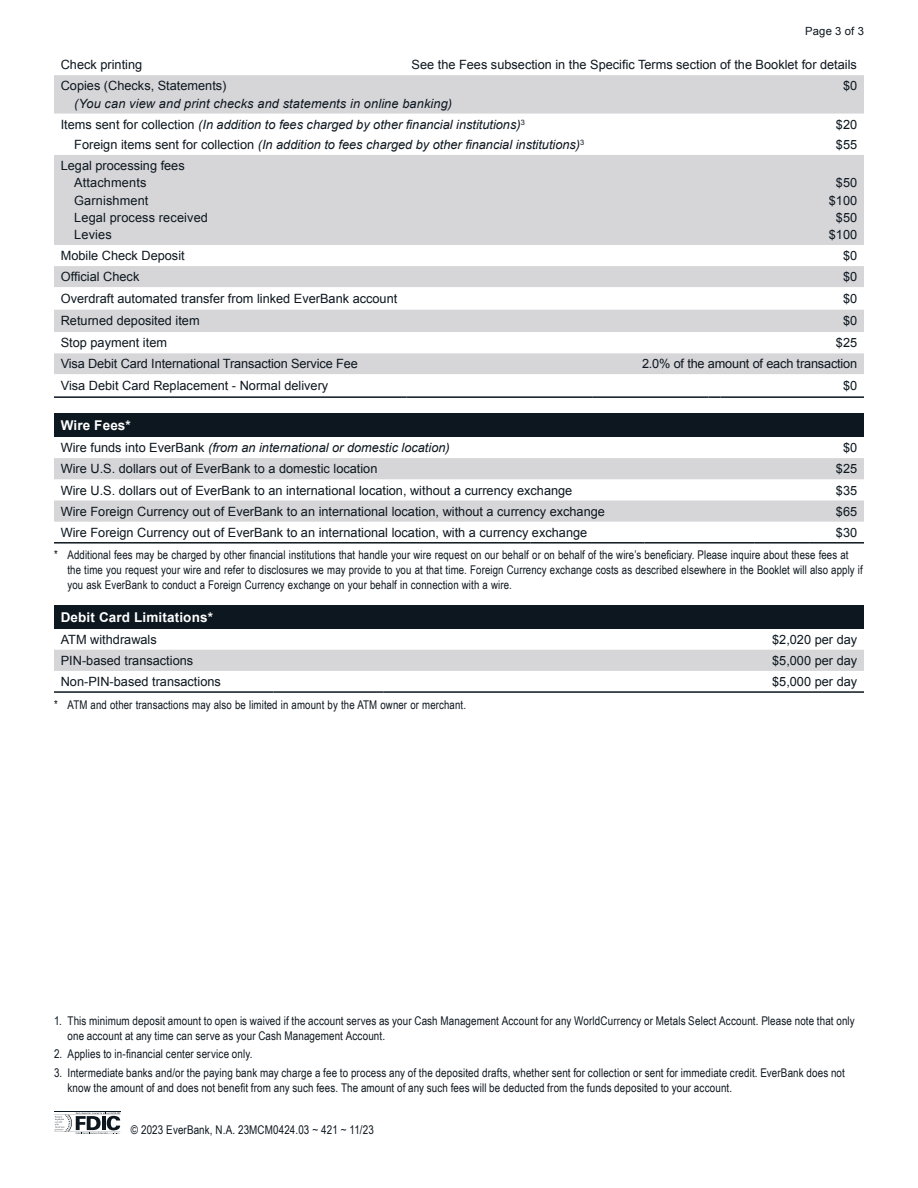
<style>
.page{position:relative;width:918px;height:1188px;background:#fff}
.page>*{position:absolute;margin:0;border:0;box-sizing:border-box;transform-origin:0 0}
._12C_Table_Section_Column_Head__FGC_9_11{font:700 13.5px "Arial";letter-spacing:.01em;color:#fff}
._08_Body{font:12.75px "Arial";color:#0d171f}
._08_Body-2{font:italic 12.75px "Arial";color:#0d171f}
._10_Bullet{font:12.75px "Arial";color:#0d171f}
.t1{font:12px/15.5px "Arial Narrow";letter-spacing:.01em;color:#0d171f}
.t2{font:11.25px "Arial";letter-spacing:.01em;color:#0d171f}
.s1{font-style:normal}
</style>
<div class="page">
<svg style="left:54px;top:75px;width:810px;height:212px;fill:#d6d6d9"></svg>
<svg style="left:54px;top:309px;width:810px;height:65px;fill:#d6d6d9"></svg>
<hr style="left:54px;top:396px;width:353px;height:2px;background:#0d171f">
<hr style="left:407px;top:396px;width:185px;height:2px;background:#0d171f">
<hr style="left:592px;top:396px;width:117px;height:2px;background:#0d171f">
<svg style="left:709px;top:396px;width:11px;height:2px"></svg>
<hr style="left:720px;top:396px;width:144px;height:2px;background:#0d171f">
<div style="left:54px;top:414px;width:810px;height:23px;background:#0d171f"></div>
<svg style="left:54px;top:458px;width:810px;height:64px;fill:#d6d6d9"></svg>
<hr style="left:809px;top:542px;width:55px;height:2px;background:#0d171f">
<hr style="left:54px;top:542px;width:476px;height:2px;background:#0d171f">
<hr style="left:530px;top:542px;width:114px;height:2px;background:#0d171f">
<hr style="left:644px;top:542px;width:110px;height:2px;background:#0d171f">
<hr style="left:754px;top:542px;width:55px;height:2px;background:#0d171f">
<div style="left:54px;top:605px;width:810px;height:24px;background:#0d171f"></div>
<div style="left:54px;top:650px;width:810px;height:21px;background:#d6d6d9"></div>
<hr style="left:54px;top:691px;width:220px;height:2px;background:#0d171f">
<hr style="left:274px;top:691px;width:109px;height:2px;background:#0d171f">
<hr style="left:383px;top:691px;width:481px;height:2px;background:#0d171f">
<hr style="left:54px;top:1111px;width:66px;height:1px;background:#0d171f">
<svg style="left:54px;top:1112px;width:66px;height:22px"></svg>
<p class="t2" style="left:805px;top:24px;width:60px">Page 3 of 3</p>
<p class="_08_Body" style="left:61px;top:56px;width:83px">Check printing</p>
<p class="_08_Body" style="left:412px;top:56px;width:447px">See the Fees subsection in the Specific Terms section of the Booklet for details</p>
<p class="_08_Body" style="left:61px;top:78px;width:167px">Copies (Checks, Statements)</p>
<p class="_08_Body-2" style="left:74px;top:95px;width:379px">(You can view and print checks and statements in online banking)</p>
<p class="_10_Bullet" style="left:843px;top:78px;width:16px">$0</p>
<p class="_08_Body-2" style="left:61px;top:116px;width:466px"><span class="s1">Items sent for collection</span> (In addition to fees charged by other financial institutions)<sup>3</sup></p>
<p class="_08_Body-2" style="left:74px;top:136px;width:512px"><span class="s1">Foreign items sent for collection</span> (In addition to fees charged by other financial institutions)<sup>3</sup></p>
<p class="_08_Body" style="left:61px;top:157px;width:126px">Legal processing fees</p>
<p class="_08_Body" style="left:74px;top:175px;width:74px">Attachments</p>
<p class="_08_Body" style="left:74px;top:192px;width:76px">Garnishment</p>
<p class="_08_Body" style="left:74px;top:209px;width:135px">Legal process received</p>
<p class="_08_Body" style="left:74px;top:226px;width:39px">Levies</p>
<p class="_10_Bullet" style="left:836px;top:116px;width:23px">$20</p>
<p class="_10_Bullet" style="left:836px;top:136px;width:23px">$55</p>
<p class="_10_Bullet" style="left:836px;top:175px;width:23px">$50</p>
<p class="_10_Bullet" style="left:829px;top:192px;width:30px">$100</p>
<p class="_10_Bullet" style="left:836px;top:209px;width:23px">$50</p>
<p class="_10_Bullet" style="left:829px;top:226px;width:30px">$100</p>
<p class="_08_Body" style="left:61px;top:247px;width:125px">Mobile Check Deposit</p>
<p class="_10_Bullet" style="left:843px;top:247px;width:16px">$0</p>
<p class="_08_Body" style="left:61px;top:269px;width:80px">Official Check</p>
<p class="_10_Bullet" style="left:843px;top:269px;width:16px">$0</p>
<p class="_08_Body" style="left:61px;top:290px;width:338px">Overdraft automated transfer from linked EverBank account</p>
<p class="_10_Bullet" style="left:843px;top:290px;width:16px">$0</p>
<p class="_08_Body" style="left:61px;top:313px;width:140px">Returned deposited item</p>
<p class="_10_Bullet" style="left:843px;top:312px;width:16px">$0</p>
<p class="_08_Body" style="left:61px;top:334px;width:108px">Stop payment item</p>
<p class="_10_Bullet" style="left:836px;top:334px;width:23px">$25</p>
<p class="_08_Body" style="left:61px;top:356px;width:299px">Visa Debit Card International Transaction Service Fee</p>
<p class="_08_Body" style="left:642px;top:356px;width:217px">2.0% of the amount of each transaction</p>
<p class="_08_Body" style="left:61px;top:378px;width:269px">Visa Debit Card Replacement - Normal delivery</p>
<p class="_10_Bullet" style="left:843px;top:378px;width:16px">$0</p>
<p class="_12C_Table_Section_Column_Head__FGC_9_11" style="left:61px;top:417px;width:72px">Wire Fees*</p>
<p class="_08_Body-2" style="left:61px;top:439px;width:391px"><span class="s1">Wire funds into EverBank</span> (from an international or domestic location)</p>
<p class="_10_Bullet" style="left:843px;top:439px;width:16px">$0</p>
<p class="_08_Body" style="left:61px;top:461px;width:318px">Wire U.S. dollars out of EverBank to a domestic location</p>
<p class="_10_Bullet" style="left:836px;top:461px;width:23px">$25</p>
<p class="_08_Body" style="left:61px;top:482px;width:513px">Wire U.S. dollars out of EverBank to an international location, without a currency exchange</p>
<p class="_10_Bullet" style="left:836px;top:482px;width:23px">$35</p>
<p class="_08_Body" style="left:61px;top:503px;width:546px">Wire Foreign Currency out of EverBank to an international location, without a currency exchange</p>
<p class="_10_Bullet" style="left:836px;top:503px;width:23px">$65</p>
<p class="_08_Body" style="left:61px;top:524px;width:528px">Wire Foreign Currency out of EverBank to an international location, with a currency exchange</p>
<p class="_10_Bullet" style="left:836px;top:524px;width:23px">$30</p>
<p class="t1" style="left:68px;top:546px;width:797px;text-indent:-14px">* Additional fees may be charged by other financial institutions that handle your wire request on our behalf or on behalf of the wire’s beneficiary. Please inquire about these fees at the time you request your wire and refer to disclosures we may provide to you at that time. Foreign Currency exchange costs as described elsewhere in the Booklet will also apply if you ask EverBank to conduct a Foreign Currency exchange on your behalf in connection with a wire.</p>
<p class="_12C_Table_Section_Column_Head__FGC_9_11" style="left:61px;top:608px;width:154px">Debit Card Limitations*</p>
<p class="_08_Body" style="left:61px;top:631px;width:98px">ATM withdrawals</p>
<p class="_10_Bullet" style="left:772px;top:631px;width:87px">$2,020 per day</p>
<p class="_08_Body" style="left:61px;top:652px;width:134px">PIN-based transactions</p>
<p class="_10_Bullet" style="left:772px;top:652px;width:87px">$5,000 per day</p>
<p class="_08_Body" style="left:61px;top:673px;width:162px">Non-PIN-based transactions</p>
<p class="_10_Bullet" style="left:772px;top:673px;width:87px">$5,000 per day</p>
<p class="t1" style="left:54px;top:696px;width:414px">* ATM and other transactions may also be limited in amount by the ATM owner or merchant.</p>
<p class="t1" style="left:68px;top:1013px;width:789px;line-height:15px;text-indent:-14px">1. This minimum deposit amount to open is waived if the account serves as your Cash Management Account for any WorldCurrency or Metals Select Account. Please note that only one account at any time can serve as your Cash Management Account.</p>
<p class="t1" style="left:54px;top:1046px;width:200px">2. Applies to in-financial center service only.</p>
<p class="t1" style="left:68px;top:1065px;width:779px;line-height:15px;text-indent:-14px">3. Intermediate banks and/or the paying bank may charge a fee to process any of the deposited drafts, whether sent for collection or sent for immediate credit. EverBank does not know the amount of and does not benefit from any such fees. The amount of any such fees will be deducted from the funds deposited to your account.</p>
<p class="t1" style="left:131px;top:1121px;width:245px">© 2023 EverBank, N.A. 23MCM0424.03 ~ 421 ~ 11/23</p>
</div>
